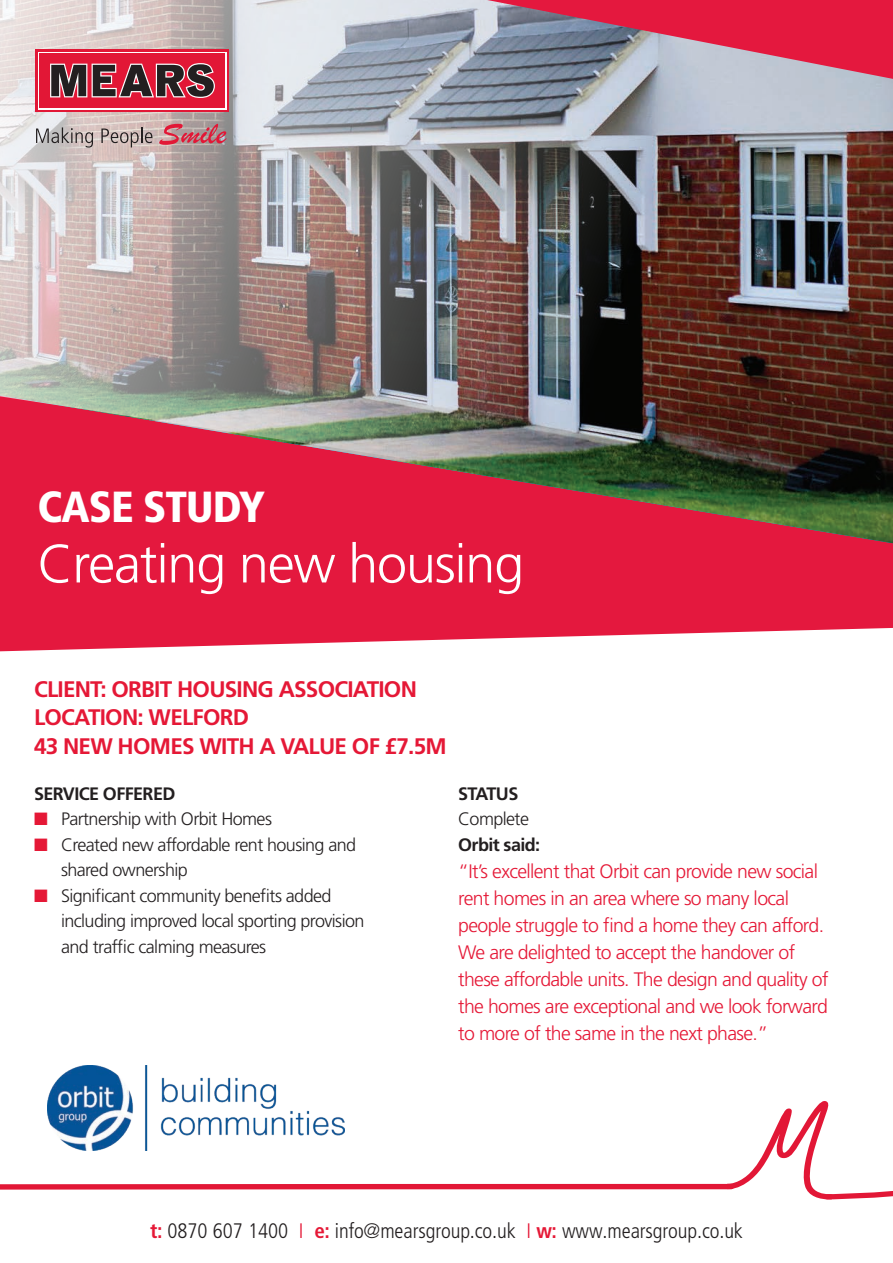
<style>
.page{position:relative;width:893px;height:1263px;background:#fff}
.page>*{position:absolute;margin:0;border:0;box-sizing:border-box;transform-origin:0 0}
.t1{font:300 54px "Frutiger";letter-spacing:-.02em;color:#fff}
.t2{font:900 condensed 43.5px "Frutiger";letter-spacing:-.02em;color:#fff}
.t3{font:700 22.5px/28.5px "Frutiger";letter-spacing:-.035em;color:#e51836}
.t4{font:300 condensed 21px "Frutiger";letter-spacing:-.005em;color:#231f20}
.t5{font:300 19.5px/27px "Frutiger";letter-spacing:-.035em;color:#e51836}
.t6{font:300 18px/25.5px "Frutiger";letter-spacing:-.035em;color:#231f20}
.t7{font:700 18px "Frutiger";letter-spacing:-.035em;color:#231f20}
.s1{color:#e51836}
.s2{font-weight:700;color:#e51836}
</style>
<div class="page">
<svg style="left:0;top:543px;width:893px;height:108px;background:#e63052"></svg>
<svg style="left:0;top:1098px;width:893px;height:102px"></svg>
<img style="left:0;top:79px;width:893px;height:464px">
<img style="left:0;top:0;width:755px;height:495px">
<svg style="left:36px;top:49px;width:193px;height:63px"></svg>
<svg style="left:38px;top:52px;width:189px;height:57px"></svg>
<div style="left:40px;top:53px;width:185px;height:55px;background:#e21736"></div>
<svg style="left:50px;top:63px;width:165px;height:35px"></svg>
<svg style="left:36px;top:127px;width:57px;height:21px"></svg>
<svg style="left:101px;top:127px;width:51px;height:20px"></svg>
<svg style="left:159px;top:124px;width:67px;height:21px"></svg>
<svg style="left:487px;top:0;width:406px;height:79px;background:#bc5c76"></svg>
<img style="left:48px;top:1065px;width:297px;height:86px">
<h2 class="t2" style="left:37px;top:481px;width:229px">CASE STUDY</h2>
<h1 class="t1" style="left:37px;top:533px;width:488px">Creating new housing</h1>
<p class="t3" style="left:34px;top:674px;width:414px">CLIENT: ORBIT HOUSING ASSOCIATION<br>LOCATION: WELFORD<br>43 NEW HOMES WITH A VALUE OF £7.5M</p>
<p class="t7" style="left:34px;top:783px;width:143px">SERVICE OFFERED</p>
<p class="t6" style="left:34px;top:806px;width:239px"><span class="s1">■</span> Partnership with Orbit Homes</p>
<p class="t6" style="left:61px;top:832px;width:297px;text-indent:-27px"><span class="s1">■</span> Created new affordable rent housing and shared ownership</p>
<p class="t6" style="left:61px;top:883px;width:305px;text-indent:-27px"><span class="s1">■</span> Significant community benefits added including improved local sporting provision and traffic calming measures</p>
<p class="t7" style="left:458px;top:783px;width:62px">STATUS</p>
<p class="t6" style="left:458px;top:806px;width:72px">Complete</p>
<p class="t7" style="left:458px;top:834px;width:84px">Orbit said:</p>
<p class="t5" style="left:458px;top:857px;width:372px">“It’s excellent that Orbit can provide new social rent homes in an area where so many local people struggle to find a home they can afford.<br>We are delighted to accept the handover of these affordable units. The design and quality of the homes are exceptional and we look forward to more of the same in the next phase.”</p>
<p class="t4" style="left:150px;top:1219px;width:594px"><span class="s2">t:</span> 0870 607 1400 <span class="s1">I</span> <span class="s2">e:</span> info@mearsgroup.co.uk <span class="s1">I</span> <span class="s2">w:</span> www.mearsgroup.co.uk</p>
</div>
